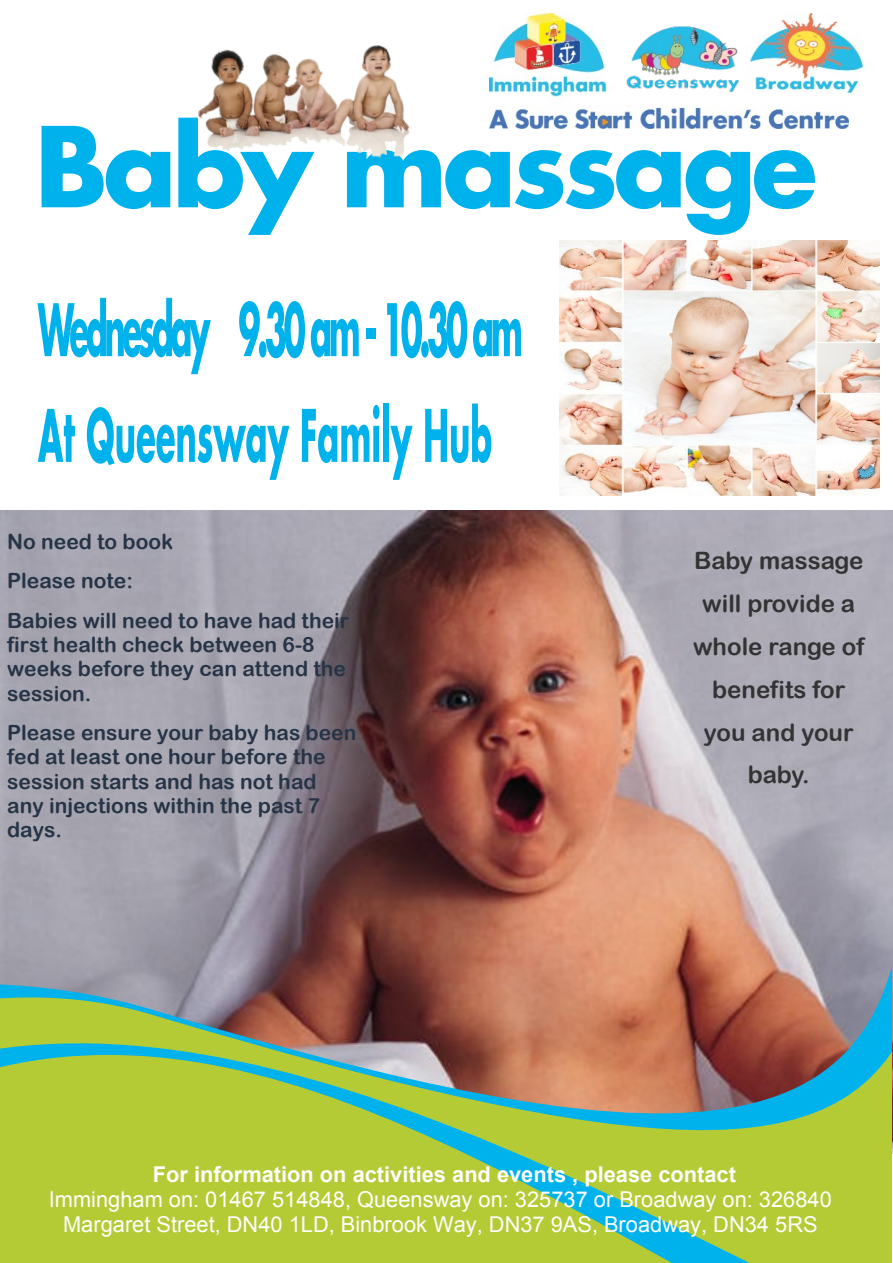
<style>
.page{position:relative;width:893px;height:1263px;background:#fff}
.page>*{position:absolute;margin:0;border:0;box-sizing:border-box;transform-origin:0 0}
.t1{font:24px/42.8px "Arial Rounded MT Bold";color:#333;text-align:center}
.t2{font:21.75px/25px "Arial";color:#fefefe;text-align:center}
.t3{font:700 21.75px "Arial";color:#fefefe}
.t4{font:21px/24.3px "Arial Rounded MT Bold";color:#253446}
</style>
<div class="page">
<img style="left:0;top:510px;width:893px;height:643px">
<svg style="left:0;top:875px;width:892px;height:387px;background:#a0a15e"></svg>
<svg style="left:42px;top:126px;width:128px;height:83px"></svg>
<svg style="left:178px;top:118px;width:133px;height:117px"></svg>
<svg style="left:347px;top:150px;width:468px;height:85px"></svg>
<svg style="left:37px;top:298px;width:174px;height:76px"></svg>
<svg style="left:239px;top:301px;width:66px;height:57px"></svg>
<svg style="left:311px;top:319px;width:48px;height:38px"></svg>
<div style="left:367px;top:328px;width:9px;height:11px;background:#00b2eb"></div>
<svg style="left:387px;top:301px;width:80px;height:57px"></svg>
<svg style="left:473px;top:319px;width:48px;height:38px"></svg>
<svg style="left:38px;top:409px;width:37px;height:53px"></svg>
<svg style="left:87px;top:407px;width:202px;height:73px"></svg>
<svg style="left:302px;top:405px;width:78px;height:58px"></svg>
<div style="left:383px;top:403px;width:6px;height:59px;background:#00b2eb"></div>
<svg style="left:390px;top:426px;width:23px;height:54px"></svg>
<svg style="left:425px;top:403px;width:66px;height:60px"></svg>
<img style="left:198px;top:46px;width:212px;height:112px">
<img style="left:559px;top:241px;width:321px;height:255px">
<img style="left:489px;top:13px;width:359px;height:115px">
<img style="left:617px;top:14px;width:121px;height:80px">
<img style="left:746px;top:13px;width:118px;height:81px">
<p class="t4" style="left:7px;top:524px;width:343px;line-height:39.3px">No need to book<br>Please note:<br>Babies will need to have had their</p>
<p class="t4" style="left:7px;top:634px;width:340px">first health check between 6-8 weeks before they can attend the session.</p>
<p class="t4" style="left:7px;top:722px;width:351px">Please ensure your baby has been fed at least one hour before the session starts and has not had any injections within the past 7 days.</p>
<p class="t1" style="left:693px;top:542px;width:173px">Baby massage will provide a whole range of benefits for you and your baby.</p>
<p class="t3" style="left:153px;top:1166px;width:585px">For information on activities and events , please contact</p>
<p class="t2" style="left:49px;top:1188px;width:784px">Immingham on: 01467 514848, Queensway on: 325737 or Broadway on: 326840<br>Margaret Street, DN40 1LD, Binbrook Way, DN37 9AS, Broadway, DN34 5RS</p>
</div>
